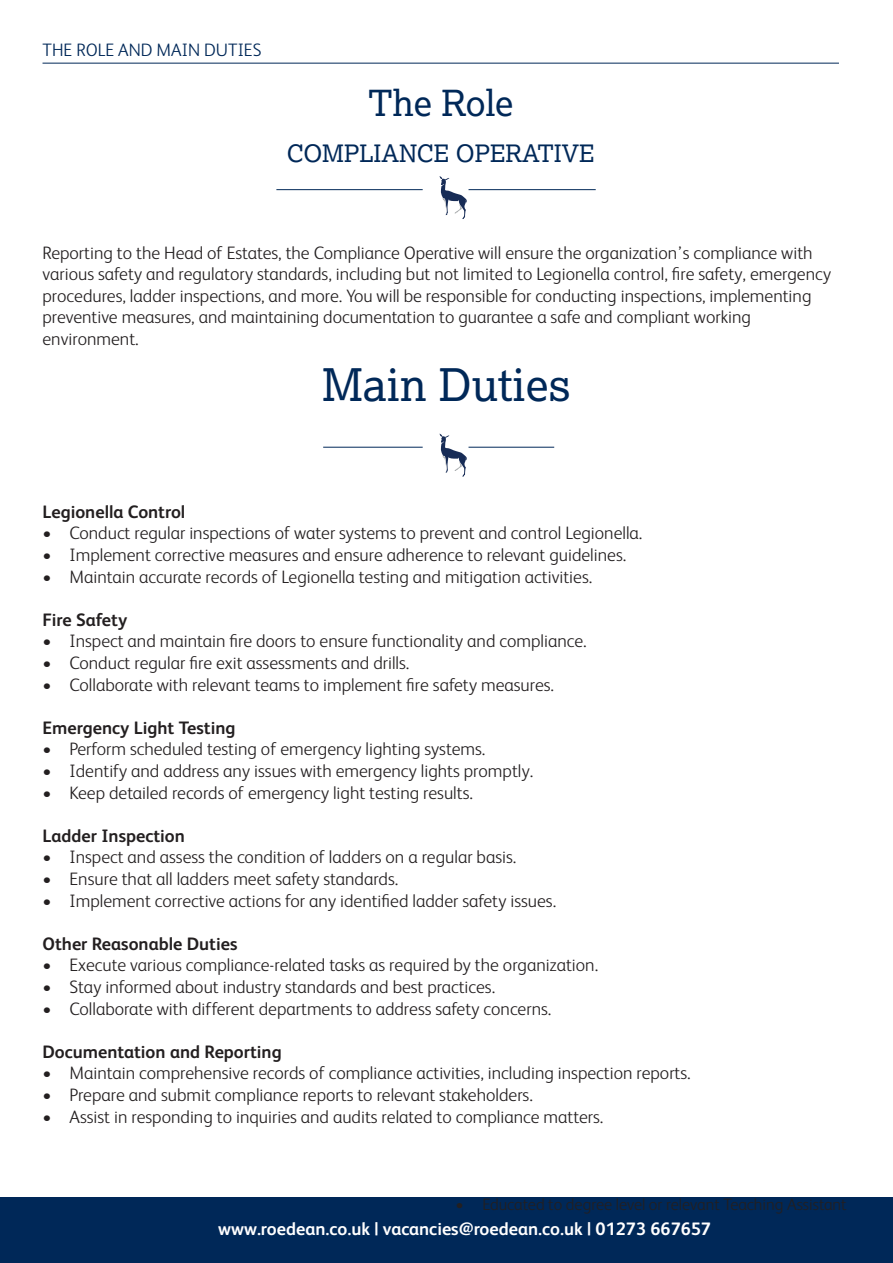
<style>
.page{position:relative;width:893px;height:1263px;background:#fff}
.page>*{position:absolute;margin:0;border:0;box-sizing:border-box;transform-origin:0 0}
.t1{font:45px "Lexia";color:#002858}
.t2{font:36px "Lexia";color:#002858}
.t3{font:24px "Lexia";color:#002858}
.Body{font:300 18px/21.6px "FS Albert";color:#231f20}
.Body-2{font:700 18px "FS Albert";color:#231f20}
.t4{font:700 18px "FS Albert";color:#fff}
.Subheading{font:300 18px "FS Albert";color:#002858}
.t5{font:300 16.5px "FS Albert";color:#231f20}
</style>
<div class="page">
<div style="left:0;top:1197px;width:893px;height:66px;background:#002858"></div>
<hr style="left:43px;top:63px;width:796px;height:1px;background:#002858">
<hr style="left:276px;top:189px;width:147px;height:1px;background:#002858">
<hr style="left:468px;top:189px;width:128px;height:1px;background:#002858">
<svg style="left:440px;top:176px;width:27px;height:43px"></svg>
<hr style="left:323px;top:447px;width:100px;height:1px;background:#002858">
<hr style="left:468px;top:447px;width:86px;height:1px;background:#002858">
<svg style="left:440px;top:434px;width:27px;height:43px"></svg>
<p class="Subheading" style="left:43px;top:38px;width:220px">THE ROLE AND MAIN DUTIES</p>
<p class="t2" style="left:368px;top:80px;width:147px">The Role</p>
<p class="t3" style="left:287px;top:138px;width:309px">COMPLIANCE OPERATIVE</p>
<p class="Body" style="left:43px;top:241px;width:790px">Reporting to the Head of Estates, the Compliance Operative will ensure the organization’s compliance with various safety and regulatory standards, including but not limited to Legionella control, fire safety, emergency procedures, ladder inspections, and more. You will be responsible for conducting inspections, implementing preventive measures, and maintaining documentation to guarantee a safe and compliant working environment.</p>
<p class="t1" style="left:322px;top:356px;width:250px">Main Duties</p>
<p class="Body-2" style="left:43px;top:499px;width:144px">Legionella Control</p>
<p class="Body" style="left:43px;top:522px;width:601px">• Conduct regular inspections of water systems to prevent and control Legionella.</p>
<p class="Body" style="left:43px;top:543px;width:585px">• Implement corrective measures and ensure adherence to relevant guidelines.</p>
<p class="Body" style="left:43px;top:565px;width:551px">• Maintain accurate records of Legionella testing and mitigation activities.</p>
<p class="Body-2" style="left:43px;top:607px;width:86px">Fire Safety</p>
<p class="Body" style="left:43px;top:630px;width:546px">• Inspect and maintain fire doors to ensure functionality and compliance.</p>
<p class="Body" style="left:43px;top:651px;width:368px">• Conduct regular fire exit assessments and drills.</p>
<p class="Body" style="left:43px;top:673px;width:513px">• Collaborate with relevant teams to implement fire safety measures.</p>
<p class="Body-2" style="left:43px;top:715px;width:195px">Emergency Light Testing</p>
<p class="Body" style="left:43px;top:738px;width:444px">• Perform scheduled testing of emergency lighting systems.</p>
<p class="Body" style="left:43px;top:759px;width:492px">• Identify and address any issues with emergency lights promptly.</p>
<p class="Body" style="left:43px;top:781px;width:432px">• Keep detailed records of emergency light testing results.</p>
<p class="Body-2" style="left:43px;top:823px;width:144px">Ladder Inspection</p>
<p class="Body" style="left:43px;top:846px;width:475px">• Inspect and assess the condition of ladders on a regular basis.</p>
<p class="Body" style="left:43px;top:867px;width:357px">• Ensure that all ladders meet safety standards.</p>
<p class="Body" style="left:43px;top:889px;width:515px">• Implement corrective actions for any identified ladder safety issues.</p>
<p class="Body-2" style="left:43px;top:931px;width:196px">Other Reasonable Duties</p>
<p class="Body" style="left:43px;top:954px;width:557px">• Execute various compliance-related tasks as required by the organization.</p>
<p class="Body" style="left:43px;top:975px;width:454px">• Stay informed about industry standards and best practices.</p>
<p class="Body" style="left:43px;top:997px;width:510px">• Collaborate with different departments to address safety concerns.</p>
<p class="Body-2" style="left:43px;top:1039px;width:241px">Documentation and Reporting</p>
<p class="Body" style="left:43px;top:1062px;width:650px">• Maintain comprehensive records of compliance activities, including inspection reports.</p>
<p class="Body" style="left:43px;top:1083px;width:492px">• Prepare and submit compliance reports to relevant stakeholders.</p>
<p class="Body" style="left:43px;top:1105px;width:562px">• Assist in responding to inquiries and audits related to compliance matters.</p>
<p class="t5" style="left:455px;top:1193px;width:393px">• Educated to degree level or relevant Teaching Assistant</p>
<p class="t4" style="left:218px;top:1217px;width:494px">www.roedean.co.uk | vacancies@roedean.co.uk | 01273 667657</p>
</div>
